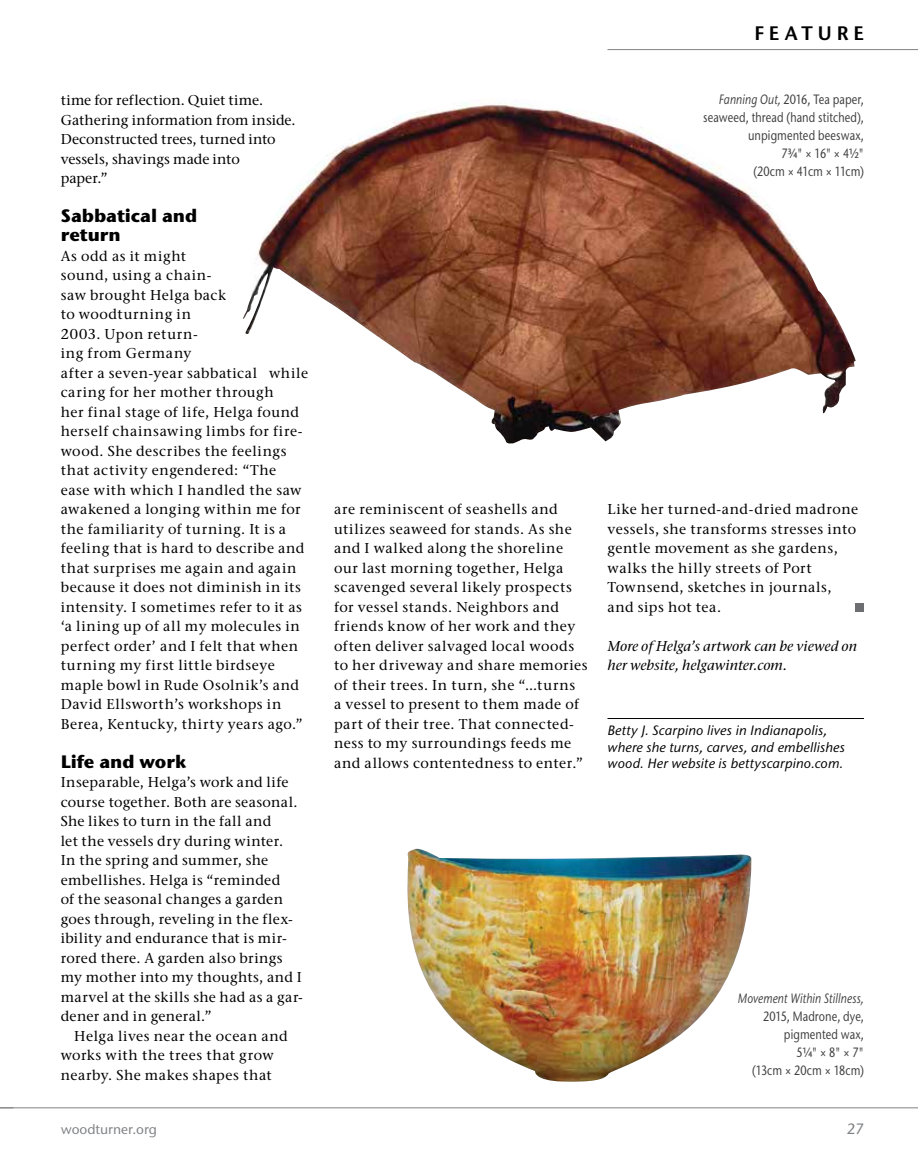
<style>
.page{position:relative;width:918px;height:1175px;background:#fff}
.page>*{position:absolute;margin:0;border:0;box-sizing:border-box;transform-origin:0 0}
.t1{font:600 19.5px "Stone Sans ITC Pro";letter-spacing:.255em;color:#000}
.t2{font:700 18px/19.5px "Stone Sans ITC Pro";letter-spacing:-.005em;color:#000}
.t3{font:500 15px "Stone Sans ITC Pro";color:#808285}
.t4{font:500 14.25px/19.5px "Stone Serif ITC Pro";letter-spacing:.035em;color:#000}
.t5{font:500 14.25px/19.5px "Stone Serif ITC Pro";letter-spacing:.005em;color:#000}
.t6{font:italic 500 14.25px/19.5px "Stone Serif ITC Pro";color:#000}
.t7{font:500 13.5px/18px "Stone Sans ITC Pro";letter-spacing:.01em;color:#414042;text-align:right;scale:.8 1}
.t8{font:italic 500 13.5px/16.5px "Stone Sans ITC Pro";letter-spacing:.01em;color:#000}
.t9{font:italic 500 13.5px "Stone Sans ITC Pro";letter-spacing:.005em;color:#414042;scale:.8 1}
.t10{font:500 13.5px "Stone Sans ITC Pro";color:#808285}
.s1{font-style:italic}
</style>
<div class="page">
<hr style="left:0;top:1107px;width:918px;height:1px;background:#808285">
<hr style="left:608px;top:49px;width:310px;height:1px;background:#808285">
<svg style="left:0;top:1107px;width:14px;height:1px"></svg>
<img style="left:243px;top:102px;width:613px;height:342px">
<img style="left:407px;top:848px;width:344px;height:234px">
<hr style="left:608px;top:718px;width:256px;height:1px;background:#000">
<div style="left:856px;top:604px;width:8px;height:8px;background:#6d6e71"></div>
<p class="t5" style="left:61px;top:90px;width:236px">time for reflection. Quiet time.<br>Gathering information from inside.<br>Deconstructed trees, turned into vessels, shavings made into<br>paper.”</p>
<p class="t2" style="left:61px;top:206px;width:138px">Sabbatical and return</p>
<p class="t4" style="left:61px;top:246px;width:249px">As odd as it might<br>sound, using a chain-<br>saw brought Helga back<br>to woodturning in<br>2003. Upon return-<br>ing from Germany<br>after a seven-year sabbatical while caring for her mother through<br>her final stage of life, Helga found herself chainsawing limbs for fire&shy;wood. She describes the feelings that activity engendered: “The ease with which I handled the saw awakened a longing within me for the familiarity of turning. It is a feeling that is hard to describe and that surprises me again and again because it does not diminish in its intensity. I sometimes refer to it as ‘a lining up of all my molecules in perfect order’ and I felt that when turning my first little birdseye maple bowl in Rude Osolnik’s and<br>David Ellsworth’s workshops in<br>Berea, Kentucky, thirty years ago.”</p>
<p class="t2" style="left:61px;top:751px;width:127px">Life and work</p>
<p class="t4" style="left:61px;top:772px;width:244px">Inseparable, Helga’s work and life course together. Both are seasonal.<br>She likes to turn in the fall and<br>let the vessels dry during winter.<br>In the spring and summer, she embellishes. Helga is “reminded<br>of the seasonal changes a garden goes through, reveling in the flex&shy;ibility and endurance that is mir&shy;rored there. A garden also brings my mother into my thoughts, and I marvel at the skills she had as a gar&shy;dener and in general.”</p>
<p class="t4" style="left:61px;top:1026px;width:229px;text-indent:13px">Helga lives near the ocean and works with the trees that grow nearby. She makes shapes that</p>
<h1 class="t1" style="left:754px;top:21px;width:111px">FEATURE</h1>
<p class="t7" style="left:703px;top:91px;width:202px"><span class="s1">Fanning Out,</span> 2016, Tea paper, seaweed, thread (hand stitched), unpigmented beeswax,<br>7¾" × 16" × 4½"<br>(20cm × 41cm × 11cm)</p>
<p class="t4" style="left:334px;top:500px;width:255px">are reminiscent of seashells and utilizes seaweed for stands. As she and I walked along the shoreline our last morning together, Helga scavenged several likely prospects for vessel stands. Neighbors and friends know of her work and they often deliver salvaged local woods to her driveway and share memories of their trees. In turn, she “…turns<br>a vessel to present to them made of part of their tree. That connected&shy;ness to my surroundings feeds me and allows contentedness to enter.”</p>
<p class="t4" style="left:608px;top:500px;width:252px">Like her turned-and-dried madrone vessels, she transforms stresses into gentle movement as she gardens, walks the hilly streets of Port<br>Townsend, sketches in journals, and sips hot tea.</p>
<p class="t6" style="left:608px;top:636px;width:251px">More of Helga’s artwork can be viewed on her website, helgawinter.com.</p>
<p class="t8" style="left:608px;top:722px;width:239px">Betty J. Scarpino lives in Indianapolis, where she turns, carves, and embellishes wood. Her website is bettyscarpino.com.</p>
<p class="t9" style="left:738px;top:990px;width:159px">Movement Within Stillness,</p>
<p class="t7" style="left:752px;top:1007px;width:141px">2015, Madrone, dye, pigmented wax,<br>5¼" × 8" × 7"<br>(13cm × 20cm × 18cm)</p>
<p class="t10" style="left:61px;top:1120px;width:98px">woodturner.org</p>
<p class="t3" style="left:847px;top:1119px;width:19px">27</p>
</div>
